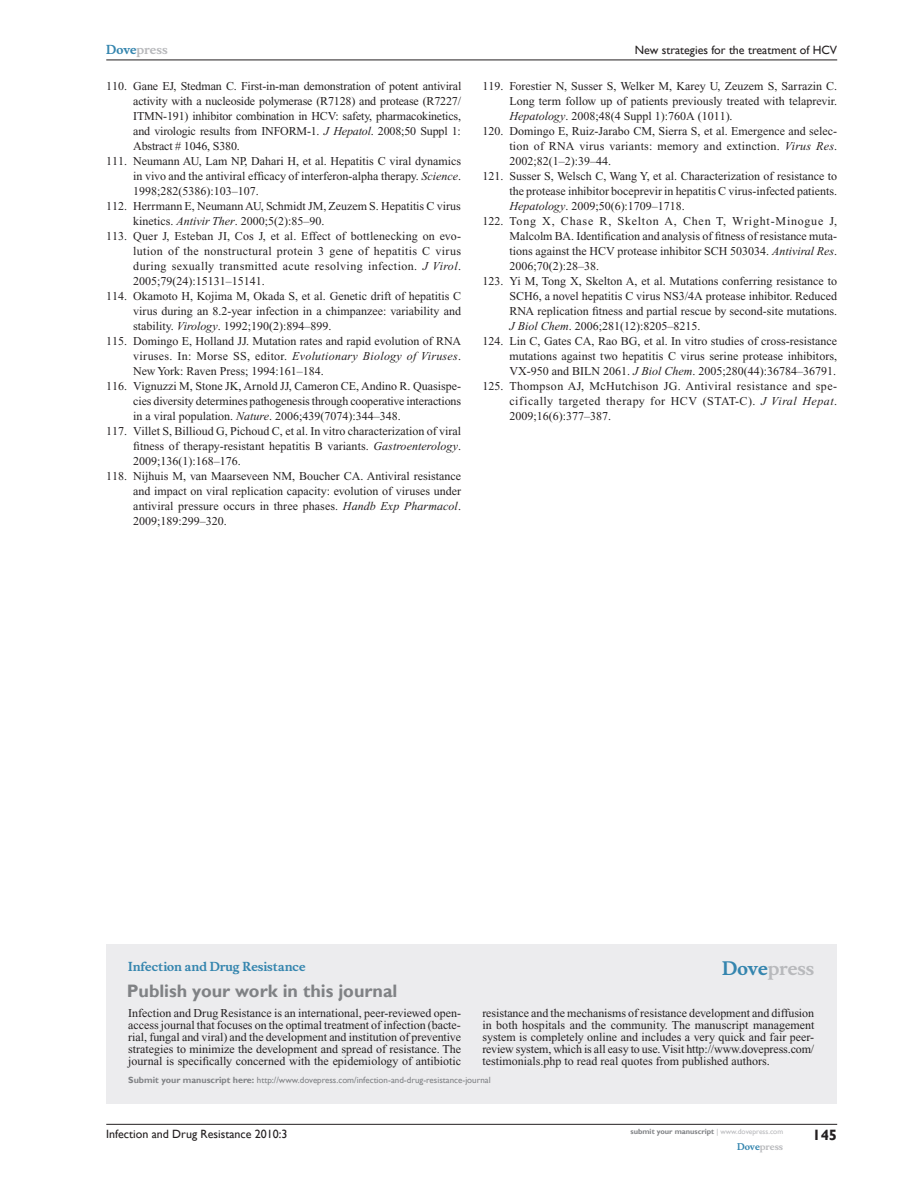
<style>
.page{position:relative;width:918px;height:1188px;background:#fff}
.page>*{position:absolute;margin:0;border:0;box-sizing:border-box;transform-origin:0 0}
.t1{font:700 18px "Gill Sans";color:#808285}
.t2{font:700 18px "Musee";color:#b8b9bc}
.t3{font:700 15px "Gill Sans";color:#231f20}
.t4{font:12px/12px "Times New Roman";color:#231f20;text-align:justify}
.t5{font:12px "Times New Roman";letter-spacing:.03em;color:#231f20}
.t6{font:12px "Gill Sans";color:#231f20}
.t7{font:12px "Times New Roman";letter-spacing:.035em;color:#231f20}
.t8{font:italic 12px "Times New Roman";letter-spacing:.025em;color:#231f20}
.t9{font:12px "Times New Roman";letter-spacing:.02em;color:#231f20}
.t10{font:12px "Times New Roman";letter-spacing:.04em;color:#231f20}
.t11{font:12px "Times New Roman";letter-spacing:.065em;color:#231f20}
.t12{font:700 12px "Musee";color:#3485ae}
.t13{font:700 12px "Musee";color:#b8b9bc}
.t14{font:9px "Gill Sans";color:#808285}
.t15{font:700 9px "Musee";color:#b8b9bc}
.t16{font:700 7.5px "Gill Sans";color:#808285}
.s1{color:#3485ae}
.s2{font-style:italic}
.s3{font-style:normal}
.s4{font-weight:700}
.s5{font-weight:400;color:#b8b9bc}
</style>
<div class="page">
<div style="left:106px;top:944px;width:731px;height:159px;background:#ececee"></div>
<hr style="left:106px;top:1124px;width:731px;height:1px;background:#231f20">
<hr style="left:106px;top:60px;width:731px;height:1px;background:#231f20">
<p class="t13" style="left:106px;top:43px;width:63px"><span class="s1">Dove</span>press</p>
<p class="t4" style="left:106px;top:80px;width:357px">110. Gane EJ, Stedman C. First-in-man demonstration of potent antiviral</p>
<p class="t4" style="left:133px;top:95px;width:329px">activity with a nucleoside polymerase (R7128) and protease (R7227/</p>
<p class="t4" style="left:133px;top:110px;width:329px">ITMN-191) inhibitor combination in HCV: safety, pharmacokinetics,</p>
<p class="t4" style="left:133px;top:125px;width:329px">and virologic results from INFORM-1. <span class="s2">J Hepatol</span>. 2008;50 Suppl 1:</p>
<p class="t4" style="left:133px;top:140px;width:108px">Abstract # 1046, S380.</p>
<p class="t4" style="left:106px;top:155px;width:356px">111. Neumann AU, Lam NP, Dahari H, et al. Hepatitis C viral dynamics</p>
<p class="t4" style="left:133px;top:170px;width:329px">in vivo and the antiviral efficacy of interferon-alpha therapy. <span class="s2">Science</span>.</p>
<p class="t4" style="left:133px;top:185px;width:127px">1998;282(5386):103–107.</p>
<p class="t4" style="left:106px;top:200px;width:356px">112. Herrmann E, Neumann AU, Schmidt JM, Zeuzem S. Hepatitis C virus</p>
<p class="t4" style="left:133px;top:215px;width:193px">kinetics. <span class="s2">Antivir Ther</span>. 2000;5(2):85–90.</p>
<p class="t4" style="left:106px;top:230px;width:356px">113. Quer J, Esteban JI, Cos J, et al. Effect of bottlenecking on evo-</p>
<p class="t5" style="left:133px;top:245px;width:329px">lution of the nonstructural protein 3 gene of hepatitis C virus</p>
<p class="t7" style="left:133px;top:260px;width:329px">during sexually transmitted acute resolving infection. <span class="s2">J Virol</span>.</p>
<p class="t4" style="left:133px;top:275px;width:133px">2005;79(24):15131–15141.</p>
<p class="t4" style="left:106px;top:290px;width:356px">114. Okamoto H, Kojima M, Okada S, et al. Genetic drift of hepatitis C</p>
<p class="t4" style="left:133px;top:305px;width:329px">virus during an 8.2-year infection in a chimpanzee: variability and</p>
<p class="t4" style="left:133px;top:320px;width:200px">stability. <span class="s2">Virology</span>. 1992;190(2):894–899.</p>
<p class="t4" style="left:106px;top:335px;width:356px">115. Domingo E, Holland JJ. Mutation rates and rapid evolution of RNA</p>
<p class="t8" style="left:133px;top:350px;width:329px"><span class="s3">viruses. In: Morse SS, editor.</span> Evolutionary Biology of Viruses<span class="s3">.</span></p>
<p class="t4" style="left:133px;top:365px;width:192px">New York: Raven Press; 1994:161–184.</p>
<p class="t4" style="left:106px;top:380px;width:356px">116. Vignuzzi M, Stone JK, Arnold JJ, Cameron CE, Andino R. Quasispe-</p>
<p class="t4" style="left:133px;top:395px;width:329px">cies diversity determines pathogenesis through cooperative interactions</p>
<p class="t4" style="left:133px;top:410px;width:269px">in a viral population. <span class="s2">Nature</span>. 2006;439(7074):344–348.</p>
<p class="t4" style="left:106px;top:425px;width:356px">117. Villet S, Billioud G, Pichoud C, et al. In vitro characterization of viral</p>
<p class="t4" style="left:133px;top:440px;width:329px">fitness of therapy-resistant hepatitis B variants. <span class="s2">Gastroenterology</span>.</p>
<p class="t4" style="left:133px;top:455px;width:109px">2009;136(1):168–176.</p>
<p class="t4" style="left:106px;top:470px;width:356px">118. Nijhuis M, van Maarseveen NM, Boucher CA. Antiviral resistance</p>
<p class="t4" style="left:133px;top:485px;width:329px">and impact on viral replication capacity: evolution of viruses under</p>
<p class="t4" style="left:133px;top:500px;width:329px">antiviral pressure occurs in three phases. <span class="s2">Handb Exp Pharmacol</span>.</p>
<p class="t4" style="left:133px;top:515px;width:95px">2009;189:299–320.</p>
<p class="t6" style="left:635px;top:43px;width:204px">New strategies for the treatment of HCV</p>
<p class="t4" style="left:482px;top:80px;width:356px">119. Forestier N, Susser S, Welker M, Karey U, Zeuzem S, Sarrazin C.</p>
<p class="t4" style="left:509px;top:95px;width:329px">Long term follow up of patients previously treated with telaprevir.</p>
<p class="t4" style="left:509px;top:110px;width:225px"><span class="s2">Hepatology</span>. 2008;48(4 Suppl 1):760A (1011).</p>
<p class="t4" style="left:482px;top:125px;width:356px">120. Domingo E, Ruiz-Jarabo CM, Sierra S, et al. Emergence and selec-</p>
<p class="t9" style="left:509px;top:140px;width:329px">tion of RNA virus variants: memory and extinction. <span class="s2">Virus Res</span>.</p>
<p class="t4" style="left:509px;top:155px;width:103px">2002;82(1–2):39–44.</p>
<p class="t4" style="left:482px;top:170px;width:356px">121. Susser S, Welsch C, Wang Y, et al. Characterization of resistance to</p>
<p class="t4" style="left:509px;top:185px;width:329px">the protease inhibitor boceprevir in hepatitis C virus-infected patients.</p>
<p class="t4" style="left:509px;top:200px;width:177px"><span class="s2">Hepatology</span>. 2009;50(6):1709–1718.</p>
<p class="t11" style="left:482px;top:215px;width:356px">122. Tong X, Chase R, Skelton A, Chen T, Wright-Minogue J,</p>
<p class="t4" style="left:509px;top:230px;width:329px">Malcolm BA. Identification and analysis of fitness of resistance muta-</p>
<p class="t4" style="left:509px;top:245px;width:329px">tions against the HCV protease inhibitor SCH 503034. <span class="s2">Antiviral Res</span>.</p>
<p class="t4" style="left:509px;top:260px;width:91px">2006;70(2):28–38.</p>
<p class="t4" style="left:482px;top:275px;width:356px">123. Yi M, Tong X, Skelton A, et al. Mutations conferring resistance to</p>
<p class="t4" style="left:509px;top:290px;width:329px">SCH6, a novel hepatitis C virus NS3/4A protease inhibitor. Reduced</p>
<p class="t4" style="left:509px;top:305px;width:329px">RNA replication fitness and partial rescue by second-site mutations.</p>
<p class="t4" style="left:509px;top:320px;width:192px"><span class="s2">J Biol Chem</span>. 2006;281(12):8205–8215.</p>
<p class="t4" style="left:482px;top:335px;width:356px">124. Lin C, Gates CA, Rao BG, et al. In vitro studies of cross-resistance</p>
<p class="t4" style="left:509px;top:350px;width:329px">mutations against two hepatitis C virus serine protease inhibitors,</p>
<p class="t4" style="left:509px;top:365px;width:328px">VX-950 and BILN 2061. <span class="s2">J Biol Chem</span>. 2005;280(44):36784–36791.</p>
<p class="t5" style="left:482px;top:380px;width:356px">125. Thompson AJ, McHutchison JG. Antiviral resistance and spe-</p>
<p class="t10" style="left:509px;top:395px;width:329px">cifically targeted therapy for HCV (STAT-C). <span class="s2">J Viral Hepat</span>.</p>
<p class="t4" style="left:509px;top:410px;width:103px">2009;16(6):377–387.</p>
<p class="t12" style="left:128px;top:959px;width:179px">Infection and Drug Resistance</p>
<h1 class="t1" style="left:127px;top:980px;width:272px">Publish your work in this journal</h1>
<h1 class="t2" style="left:722px;top:958px;width:94px"><span class="s1">Dove</span>press</h1>
<p class="t4" style="left:128px;top:1007px;width:334px">Infection and Drug Resistance is an international, peer-reviewed open&shy;access journal that focuses on the optimal treatment of infection (bacte&shy;rial, fungal and viral) and the development and institution of preventive strategies to minimize the development and spread of resistance. The journal is specifically concerned with the epidemiology of antibiotic</p>
<p class="t4" style="left:482px;top:1007px;width:334px">resistance and the mechanisms of resistance development and diffusion in both hospitals and the community. The manuscript management system is completely online and includes a very quick and fair peer&shy;review system, which is all easy to use. Visit http://www.dovepress.com/ testimonials.php to read real quotes from published authors.</p>
<p class="t14" style="left:128px;top:1075px;width:364px"><span class="s4">Submit your manuscript here:</span> http://www.dovepress.com/infection-and-drug-resistance-journal</p>
<p class="t6" style="left:106px;top:1127px;width:183px">Infection and Drug Resistance 2010:3</p>
<p class="t16" style="left:631px;top:1127px;width:154px">submit your manuscript <span class="s5">| www.dovepress.com</span></p>
<p class="t15" style="left:737px;top:1141px;width:48px"><span class="s1">Dove</span>press</p>
<p class="t3" style="left:812px;top:1126px;width:26px">145</p>
</div>
